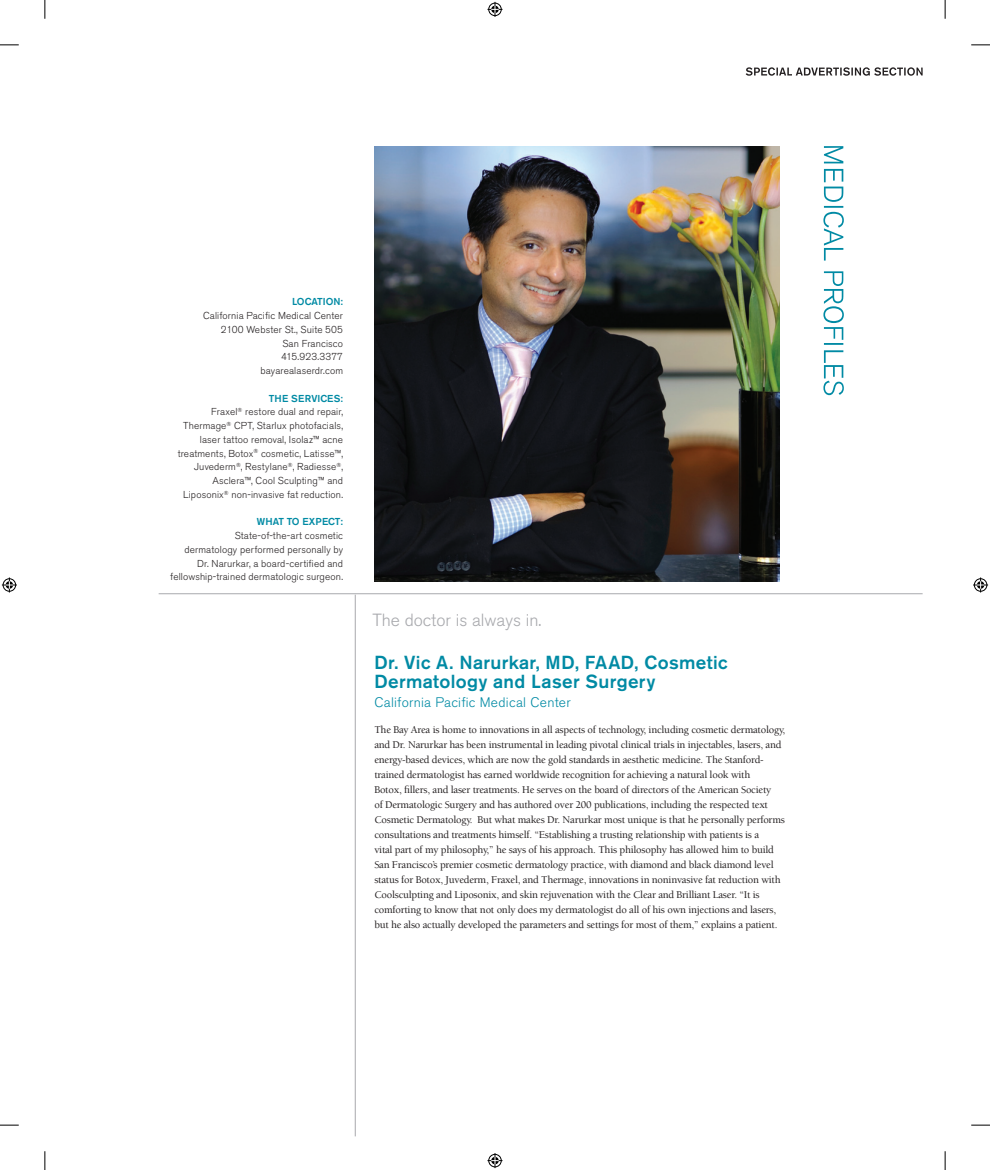
<style>
.page{position:relative;width:990px;height:1170px;background:#fff}
.page>*{position:absolute;margin:0;border:0;box-sizing:border-box;transform-origin:0 0}
.t1{font:500 18.75px/18.8px "Akzidenz Grotesk BE";letter-spacing:.02em;color:#008aa4}
.t2{font:300 17.5px "Akzidenz Grotesk BE";color:#a8a9ad}
.t3{font:300 13.75px "Akzidenz Grotesk BE";letter-spacing:.02em;color:#008aa4}
.t4{font:500 10.62px/15px "Berkeley";letter-spacing:-.02em;color:#231f20}
.t5{font:300 10px/13.8px "Akzidenz Grotesk BE";letter-spacing:.015em;color:#231f20;text-align:right}
.t6{font:500 10px "Akzidenz Grotesk BE";color:#008aa4}
.s1{font-weight:500;color:#008aa4}
</style>
<div class="page">
<img style="left:374px;top:146px;width:405px;height:435px">
<svg style="left:745px;top:67px;width:177px;height:9px"></svg>
<hr style="left:355px;top:595px;width:1px;height:541px;background:#a8a9ad">
<hr style="left:159px;top:593px;width:763px;height:1px;background:#a8a9ad">
<svg style="left:823px;top:146px;width:21px;height:249px"></svg>
<svg style="left:0;top:44px;width:19px;height:2px"></svg>
<svg style="left:971px;top:44px;width:19px;height:2px"></svg>
<svg style="left:0;top:1124px;width:19px;height:2px"></svg>
<svg style="left:971px;top:1124px;width:19px;height:2px"></svg>
<svg style="left:44px;top:0;width:2px;height:19px"></svg>
<svg style="left:44px;top:1151px;width:2px;height:19px"></svg>
<svg style="left:944px;top:0;width:2px;height:19px"></svg>
<svg style="left:944px;top:1151px;width:2px;height:19px"></svg>
<svg style="left:487px;top:2px;width:15px;height:15px"></svg>
<svg style="left:487px;top:1153px;width:15px;height:15px"></svg>
<svg style="left:2px;top:577px;width:15px;height:15px"></svg>
<svg style="left:973px;top:577px;width:15px;height:15px"></svg>
<p class="t6" style="left:292px;top:296px;width:52px">LOCATION:</p>
<p class="t5" style="left:203px;top:309px;width:142px">California Pacific Medical Center<br>2100 Webster St., Suite 505<br>San Francisco<br>415.923.3377 bayarealaserdr.com</p>
<p class="t5" style="left:178px;top:391px;width:167px"><span class="s1">THE SERVICES:<br></span>Fraxel<sup>®</sup> restore dual and repair, Thermage<sup>®</sup> CPT, Starlux photofacials, laser tattoo removal, Isolaz™ acne treatments, Botox<sup>®</sup> cosmetic, Latisse™, Juvederm<sup>®</sup>, Restylane<sup>®</sup>, Radiesse<sup>®</sup>, Asclera™, Cool Sculpting™ and Liposonix<sup>®</sup> non-invasive fat reduction.</p>
<p class="t6" style="left:257px;top:516px;width:88px">WHAT TO EXPECT:</p>
<p class="t5" style="left:170px;top:529px;width:174px">State-of-the-art cosmetic<br>dermatology performed personally by<br>Dr. Narurkar, a board-certified and fellowship-trained dermatologic surgeon.</p>
<h2 class="t2" style="left:372px;top:610px;width:170px">The doctor is always in.</h2>
<h1 class="t1" style="left:374px;top:653px;width:355px">Dr. Vic A. Narurkar, MD, FAAD, Cosmetic<br>Dermatology and Laser Surgery</h1>
<p class="t3" style="left:374px;top:694px;width:198px">California Pacific Medical Center</p>
<p class="t4" style="left:374px;top:722px;width:412px">The Bay Area is home to innovations in all aspects of technology, including cosmetic dermatology, and Dr. Narurkar has been instrumental in leading pivotal clinical trials in injectables, lasers, and energy-based devices, which are now the gold standards in aesthetic medicine. The Stanford&shy;trained dermatologist has earned worldwide recognition for achieving a natural look with<br>Botox, fillers, and laser treatments. He serves on the board of directors of the American Society<br>of Dermatologic Surgery and has authored over 200 publications, including the respected text Cosmetic Dermatology. But what makes Dr. Narurkar most unique is that he personally performs consultations and treatments himself. “Establishing a trusting relationship with patients is a<br>vital part of my philosophy,” he says of his approach. This philosophy has allowed him to build San Francisco’s premier cosmetic dermatology practice, with diamond and black diamond level status for Botox, Juvederm, Fraxel, and Thermage, innovations in noninvasive fat reduction with Coolsculpting and Liposonix, and skin rejuvenation with the Clear and Brilliant Laser. “It is comforting to know that not only does my dermatologist do all of his own injections and lasers, but he also actually developed the parameters and settings for most of them,” explains a patient.</p>
</div>
